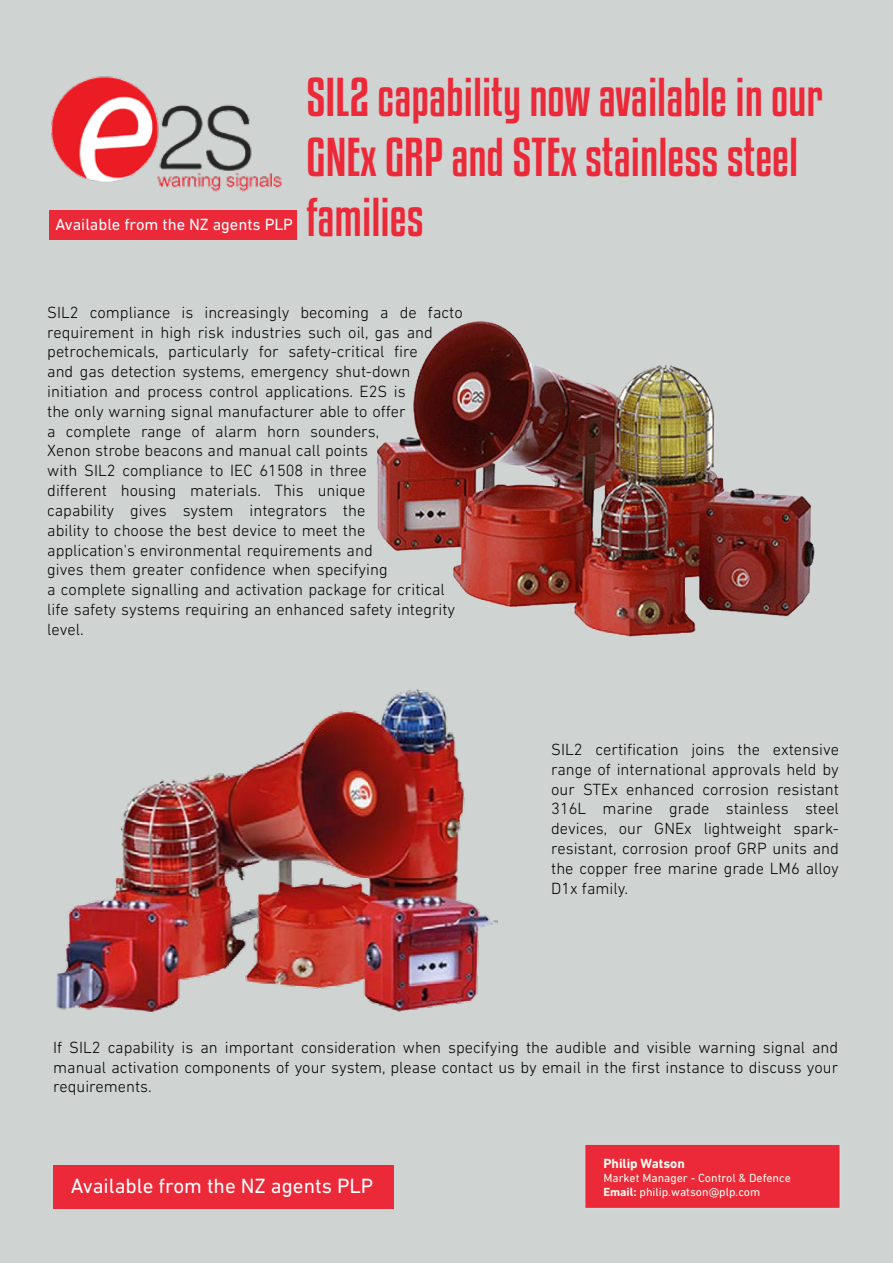
<style>
.page{position:relative;width:893px;height:1263px;background:#cfd3d2}
.page>*{position:absolute;margin:0;border:0;box-sizing:border-box;transform-origin:0 0}
.t1{font:48px/60px "Kenyan Coffee Rg";color:#eb2939}
.t2{font:21px "DIN Next LT Pro";color:#fff}
.t3{font:300 16.5px/19.8px "DIN Next LT Pro";color:#000;text-align:justify}
.t4{font:16.5px "DIN Next LT Pro";color:#fff}
.t5{font:700 13.5px "DIN Next LT Pro";color:#fffef2}
.t6{font:12px/14.4px "DIN Next LT Pro";color:#fffef2}
.s1{font-weight:700}
</style>
<div class="page">
<img style="left:51px;top:76px;width:231px;height:116px">
<div style="left:50px;top:210px;width:247px;height:30px;background:#eb2939"></div>
<img style="left:377px;top:321px;width:438px;height:316px">
<img style="left:57px;top:689px;width:440px;height:322px">
<div style="left:53px;top:1165px;width:341px;height:43px;background:#eb2939"></div>
<div style="left:584px;top:1143px;width:257px;height:66px;background:#eb2939;border:2px solid #d3d4d6"></div>
<p class="t4" style="left:56px;top:214px;width:239px">Available from the NZ agents PLP</p>
<h1 class="t1" style="left:306px;top:67px;width:518px">SIL2 capability now available in our<br>GNEx GRP and STEx stainless steel families</h1>
<p class="t3" style="left:47px;top:302px;width:417px;text-align:left">SIL2 compliance is increasingly becoming a de facto requirement in high risk industries such oil, gas and petrochemicals, particularly for safety-critical fire<br>and gas detection systems, emergency shut-down initiation and process control applications. E2S is<br>the only warning signal manufacturer able to offer<br>a complete range of alarm horn sounders,<br>Xenon strobe beacons and manual call points<br>with SIL2 compliance to IEC 61508 in three<br>different housing materials. This unique<br>capability gives system integrators the<br>ability to choose the best device to meet the<br>application's environmental requirements and<br>gives them greater confidence when specifying<br>a complete signalling and activation package for critical life safety systems requiring an enhanced safety integrity level.</p>
<p class="t3" style="left:551px;top:739px;width:289px">SIL2 certification joins the extensive range of international approvals held by our STEx enhanced corrosion resistant 316L marine grade stainless steel devices, our GNEx lightweight spark&shy;resistant, corrosion proof GRP units and the copper free marine grade LM6 alloy D1x family.</p>
<p class="t3" style="left:53px;top:1037px;width:787px">If SIL2 capability is an important consideration when specifying the audible and visible warning signal and manual activation components of your system, please contact us by email in the first instance to discuss your requirements.</p>
<p class="t2" style="left:71px;top:1173px;width:304px">Available from the NZ agents PLP</p>
<p class="t5" style="left:603px;top:1155px;width:83px">Philip Watson</p>
<p class="t6" style="left:603px;top:1170px;width:189px">Market Manager - Control &amp; Defence<br><span class="s1">Email:</span> philip.watson@plp.com</p>
</div>
